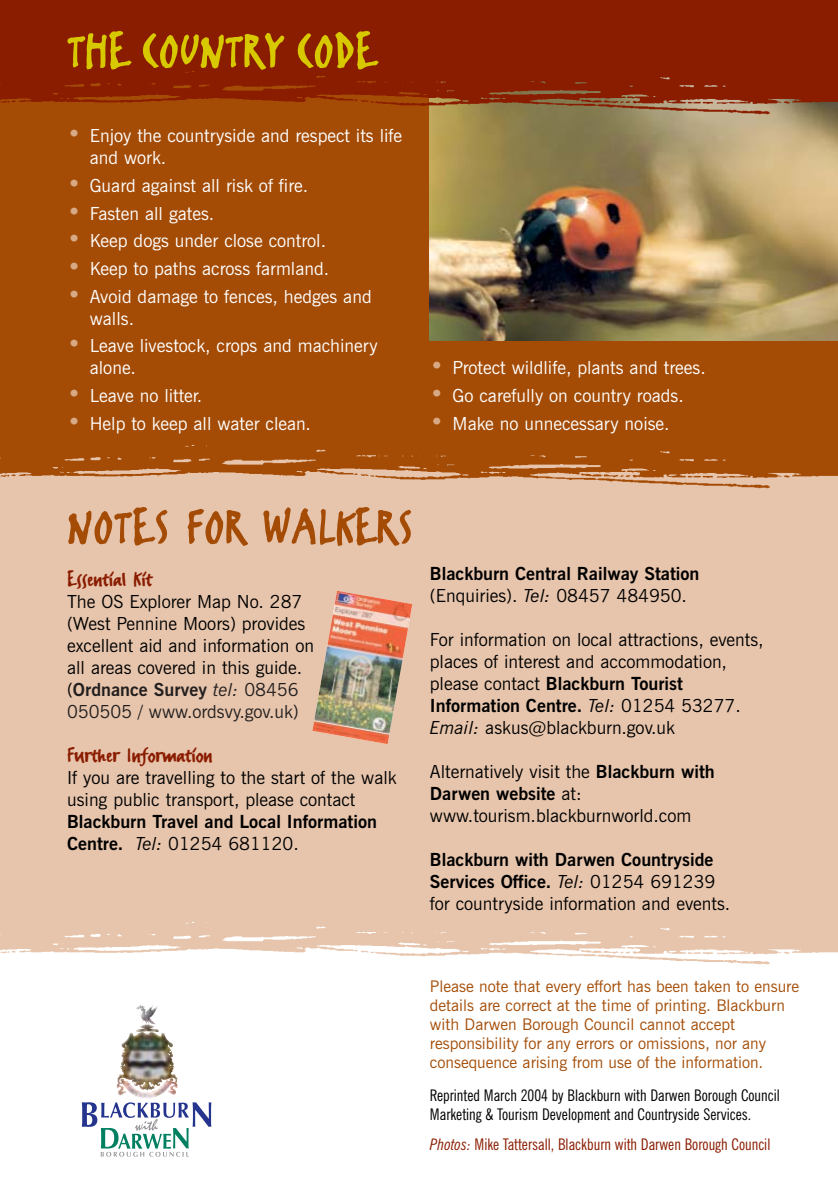
<style>
.page{position:relative;width:838px;height:1190px;background:#fff}
.page>*{position:absolute;margin:0;border:0;box-sizing:border-box;transform-origin:0 0}
.t1{font:56px "FF Erikrighthand";color:#a44c06}
.t2{font:56px "FF Erikrighthand";color:#d7c800}
.t3{font:24px "FF Erikrighthand";color:#8a1c00}
.t4{font:18px/22px "News Gothic BT";color:#000}
.t5{font:18px/22px "News Gothic BT";color:#fff}
.t6{font:700 18px/22px "News Gothic BT";color:#000}
.t7{font:16px/19px "News Gothic BT";color:#a44c06}
.t8{font:condensed 16px/19px "News Gothic BT";color:#000}
.t9{font:condensed 16px "News Gothic BT";color:#8a1c00}
.s1{font-size:24px;color:#d8a985}
.s2{font-weight:700;color:#231f1f}
.s3{font-style:italic;color:#231f1f}
.s4{color:#231f1f}
.s5{font-weight:400;font-style:italic}
.s6{font-weight:400}
.s7{font-weight:700}
.s8{font-style:italic}
</style>
<div class="page">
<div style="left:0;top:340px;width:838px;height:578px;background:#e7c5ac"></div>
<img style="left:0;top:918px;width:838px;height:47px">
<div style="left:0;top:68px;width:838px;height:374px;background:#a44c06"></div>
<img style="left:0;top:442px;width:838px;height:47px">
<img style="left:312px;top:591px;width:100px;height:153px">
<svg style="left:82px;top:1102px;width:129px;height:55px"></svg>
<img style="left:117px;top:1076px;width:61px;height:23px">
<img style="left:430px;top:125px;width:408px;height:215px">
<div style="left:0;top:0;width:838px;height:68px;background:#8a1c00"></div>
<img style="left:0;top:68px;width:838px;height:57px">
<h1 class="t2" style="left:67px;top:16px;width:311px">THE COUNTRY CODE</h1>
<p class="t5" style="left:90px;top:127px;width:314px;text-indent:-23px"><span class="s1">•</span> Enjoy the countryside and respect its life and work.</p>
<p class="t5" style="left:67px;top:177px;width:243px"><span class="s1">•</span> Guard against all risk of fire.</p>
<p class="t5" style="left:67px;top:204px;width:149px"><span class="s1">•</span> Fasten all gates.</p>
<p class="t5" style="left:67px;top:232px;width:261px"><span class="s1">•</span> Keep dogs under close control.</p>
<p class="t5" style="left:67px;top:260px;width:264px"><span class="s1">•</span> Keep to paths across farmland.</p>
<p class="t5" style="left:90px;top:287px;width:283px;text-indent:-23px"><span class="s1">•</span> Avoid damage to fences, hedges and walls.</p>
<p class="t5" style="left:90px;top:337px;width:289px;text-indent:-23px"><span class="s1">•</span> Leave livestock, crops and machinery alone.</p>
<p class="t5" style="left:67px;top:387px;width:137px"><span class="s1">•</span> Leave no litter.</p>
<p class="t5" style="left:67px;top:414px;width:245px"><span class="s1">•</span> Help to keep all water clean.</p>
<p class="t5" style="left:430px;top:359px;width:277px"><span class="s1">•</span> Protect wildlife, plants and trees.</p>
<p class="t5" style="left:430px;top:387px;width:255px"><span class="s1">•</span> Go carefully on country roads.</p>
<p class="t5" style="left:430px;top:414px;width:241px"><span class="s1">•</span> Make no unnecessary noise.</p>
<h1 class="t1" style="left:67px;top:492px;width:347px">NOTES FOR WALKERS</h1>
<h2 class="t3" style="left:67px;top:564px;width:87px">Essential Kit</h2>
<p class="t4" style="left:67px;top:593px;width:249px">The OS Explorer Map No. 287 (West Pennine Moors) provides excellent aid and information on all areas covered in this guide. (<span class="s2">Ordnance Survey</span> <span class="s3">tel:</span> <span class="s4">08456<br>050505 / www.ordsvy.gov.uk)</span></p>
<h2 class="t3" style="left:67px;top:740px;width:147px">Further Information</h2>
<p class="t4" style="left:67px;top:769px;width:331px">If you are travelling to the start of the walk using public transport, please contact</p>
<p class="t6" style="left:67px;top:813px;width:311px">Blackburn Travel and Local Information<br>Centre. <span class="s5">Tel:</span> <span class="s6">01254 681120.</span></p>
<p class="t6" style="left:430px;top:565px;width:271px">Blackburn Central Railway Station <span class="s6">(Enquiries).</span> <span class="s5">Tel:</span> <span class="s6">08457 484950.</span></p>
<p class="t4" style="left:430px;top:631px;width:335px">For information on local attractions, events, places of interest and accommodation, please contact <span class="s7">Blackburn Tourist Information Centre.</span> <span class="s8">Tel:</span> 01254 53277.<br><span class="s8">Email:</span> askus@blackburn.gov.uk</p>
<p class="t4" style="left:430px;top:763px;width:286px">Alternatively visit the <span class="s7">Blackburn with<br>Darwen website</span> at: www.tourism.blackburnworld.com</p>
<p class="t4" style="left:430px;top:851px;width:302px"><span class="s7">Blackburn with Darwen Countryside<br>Services Office.</span> <span class="s8">Tel:</span> 01254 691239 for countryside information and events.</p>
<p class="t7" style="left:430px;top:979px;width:371px">Please note that every effort has been taken to ensure details are correct at the time of printing. Blackburn with Darwen Borough Council cannot accept responsibility for any errors or omissions, nor any consequence arising from use of the information.</p>
<p class="t8" style="left:430px;top:1087px;width:351px">Reprinted March 2004 by Blackburn with Darwen Borough Council<br>Marketing &amp; Tourism Development and Countryside Services.</p>
<p class="t9" style="left:430px;top:1138px;width:342px"><span class="s8">Photos:</span> Mike Tattersall, Blackburn with Darwen Borough Council</p>
</div>
